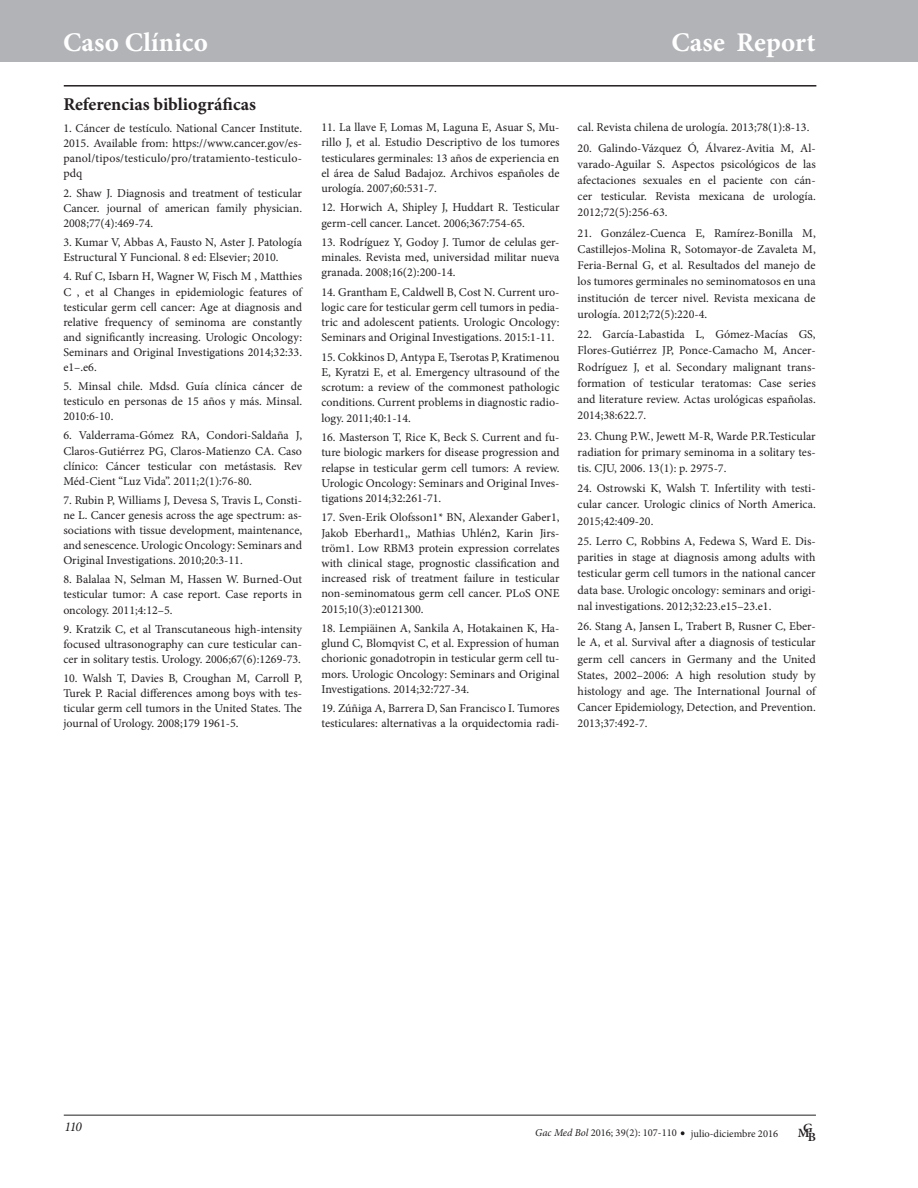
<style>
.page{position:relative;width:918px;height:1188px;background:#fff}
.page>*{position:absolute;margin:0;border:0;box-sizing:border-box;transform-origin:0 0}
.t1{font:700 27px "Minion Pro";letter-spacing:.005em;color:#fff}
.t2{font:700 18px "Minion Pro";color:#231f20}
.t3{font:italic 13.5px "Minion Pro";color:#231f20}
.t4{font:600 12.6px "Minion Pro";color:#231f20;scale:1.05 1}
.t5{font:12px/15.1px "Minion Pro";color:#231f20;text-align:justify}
.t6{font:10.5px "Minion Pro";color:#231f20}
.s1{font-style:italic}
</style>
<div class="page">
<div style="left:0;top:1px;width:918px;height:61px;background:#b2b3b7"></div>
<hr style="left:64px;top:1115px;width:752px;height:1px;background:#231f20">
<hr style="left:64px;top:85px;width:752px;height:2px;background:#231f20">
<svg style="left:681px;top:1131px;width:4px;height:4px"></svg>
<h1 class="t1" style="left:63px;top:23px;width:146px">Caso Clínico</h1>
<h1 class="t1" style="left:671px;top:23px;width:146px">Case Report</h1>
<p class="t2" style="left:63px;top:91px;width:194px">Referencias bibliográficas</p>
<p class="t5" style="left:63px;top:121px;width:240px">1. Cáncer de testículo. National Cancer Institute.<br>2015. Available from: https://www.cancer.gov/es&shy;panol/tipos/testiculo/pro/tratamiento-testiculo&shy;pdq</p>
<p class="t5" style="left:63px;top:185px;width:240px">2. Shaw J. Diagnosis and treatment of testicular Cancer. journal of american family physician.<br>2008;77(4):469-74.</p>
<p class="t5" style="left:63px;top:235px;width:240px">3. Kumar V, Abbas A, Fausto N, Aster J. Patología<br>Estructural Y Funcional. 8 ed: Elsevier; 2010.</p>
<p class="t5" style="left:63px;top:269px;width:240px">4. Ruf C, Isbarn H, Wagner W, Fisch M , Matthies C , et al Changes in epidemiologic features of testicular germ cell cancer: Age at diagnosis and relative frequency of seminoma are constantly and significantly increasing. Urologic Oncology:<br>Seminars and Original Investigations 2014;32:33. e1–.e6.</p>
<p class="t5" style="left:63px;top:379px;width:240px">5. Minsal chile. Mdsd. Guía clínica cáncer de testiculo en personas de 15 años y más. Minsal.<br>2010:6-10.</p>
<p class="t5" style="left:63px;top:428px;width:240px">6. Valderrama-Gómez RA, Condori-Saldaña J, Claros-Gutiérrez PG, Claros-Matienzo CA. Caso clínico: Cáncer testicular con metástasis. Rev Méd-Cient “Luz Vida”. 2011;2(1):76-80.</p>
<p class="t5" style="left:63px;top:493px;width:240px">7. Rubin P, Williams J, Devesa S, Travis L, Consti&shy;ne L. Cancer genesis across the age spectrum: as&shy;sociations with tissue development, maintenance, and senescence. Urologic Oncology: Seminars and Original Investigations. 2010;20:3-11.</p>
<p class="t5" style="left:63px;top:572px;width:240px">8. Balalaa N, Selman M, Hassen W. Burned-Out testicular tumor: A case report. Case reports in oncology. 2011;4:12–5.</p>
<p class="t5" style="left:63px;top:622px;width:240px">9. Kratzik C, et al Transcutaneous high-intensity focused ultrasonography can cure testicular can&shy;cer in solitary testis. Urology. 2006;67(6):1269-73.</p>
<p class="t5" style="left:63px;top:671px;width:240px">10. Walsh T, Davies B, Croughan M, Carroll P, Turek P. Racial differences among boys with tes&shy;ticular germ cell tumors in the United States. The journal of Urology. 2008;179 1961-5.</p>
<p class="t5" style="left:321px;top:120px;width:240px">11. La llave F, Lomas M, Laguna E, Asuar S, Mu&shy;rillo J, et al. Estudio Descriptivo de los tumores testiculares germinales: 13 años de experiencia en el área de Salud Badajoz. Archivos españoles de urología. 2007;60:531-7.</p>
<p class="t5" style="left:321px;top:200px;width:240px">12. Horwich A, Shipley J, Huddart R. Testicular germ-cell cancer. Lancet. 2006;367:754-65.</p>
<p class="t5" style="left:321px;top:235px;width:240px">13. Rodríguez Y, Godoy J. Tumor de celulas ger&shy;minales. Revista med, universidad militar nueva granada. 2008;16(2):200-14.</p>
<p class="t5" style="left:321px;top:285px;width:240px">14. Grantham E, Caldwell B, Cost N. Current uro&shy;logic care for testicular germ cell tumors in pedia&shy;tric and adolescent patients. Urologic Oncology:<br>Seminars and Original Investigations. 2015:1-11.</p>
<p class="t5" style="left:321px;top:350px;width:240px">15. Cokkinos D, Antypa E, Tserotas P, Kratimenou E, Kyratzi E, et al. Emergency ultrasound of the scrotum: a review of the commonest pathologic conditions. Current problems in diagnostic radio&shy;logy. 2011;40:1-14.</p>
<p class="t5" style="left:321px;top:430px;width:240px">16. Masterson T, Rice K, Beck S. Current and fu&shy;ture biologic markers for disease progression and relapse in testicular germ cell tumors: A review.<br>Urologic Oncology: Seminars and Original Inves&shy;tigations 2014;32:261-71.</p>
<p class="t5" style="left:321px;top:510px;width:240px">17. Sven-Erik Olofsson1* BN, Alexander Gaber1, Jakob Eberhard1,, Mathias Uhlén2, Karin Jirs&shy;tröm1. Low RBM3 protein expression correlates with clinical stage, prognostic classification and increased risk of treatment failure in testicular non-seminomatous germ cell cancer. PLoS ONE 2015;10(3):e0121300.</p>
<p class="t5" style="left:321px;top:621px;width:240px">18. Lempiäinen A, Sankila A, Hotakainen K, Ha&shy;glund C, Blomqvist C, et al. Expression of human chorionic gonadotropin in testicular germ cell tu&shy;mors. Urologic Oncology: Seminars and Original Investigations. 2014;32:727-34.</p>
<p class="t5" style="left:321px;top:701px;width:240px">19. Zúñiga A, Barrera D, San Francisco I. Tumores testiculares: alternativas a la orquidectomia radi-</p>
<p class="t5" style="left:578px;top:120px;width:233px">cal. Revista chilena de urología. 2013;78(1):8-13.</p>
<p class="t5" style="left:578px;top:140px;width:240px;line-height:16.2px">20. Galindo-Vázquez Ó, Álvarez-Avitia M, Al&shy;varado-Aguilar S. Aspectos psicológicos de las afectaciones sexuales en el paciente con cán&shy;cer testicular. Revista mexicana de urología.<br>2012;72(5):256-63.</p>
<p class="t5" style="left:578px;top:225px;width:240px;line-height:16.2px">21. González-Cuenca E, Ramírez-Bonilla M, Castillejos-Molina R, Sotomayor-de Zavaleta M, Feria-Bernal G, et al. Resultados del manejo de los tumores germinales no seminomatosos en una institución de tercer nivel. Revista mexicana de urología. 2012;72(5):220-4.</p>
<p class="t5" style="left:578px;top:326px;width:240px;line-height:16.2px">22. García-Labastida L, Gómez-Macías GS, Flores-Gutiérrez JP, Ponce-Camacho M, Ancer-Rodríguez J, et al. Secondary malignant trans&shy;formation of testicular teratomas: Case series and literature review. Actas urológicas españolas.<br>2014;38:622.7.</p>
<p class="t5" style="left:578px;top:428px;width:240px;line-height:16.2px">23. Chung P.W., Jewett M-R, Warde P.R.Testicular radiation for primary seminoma in a solitary tes&shy;tis. CJU, 2006. 13(1): p. 2975-7.</p>
<p class="t5" style="left:578px;top:480px;width:240px;line-height:16.2px">24. Ostrowski K, Walsh T. Infertility with testi&shy;cular cancer. Urologic clinics of North America.<br>2015;42:409-20.</p>
<p class="t5" style="left:578px;top:533px;width:240px;line-height:16.2px">25. Lerro C, Robbins A, Fedewa S, Ward E. Dis&shy;parities in stage at diagnosis among adults with testicular germ cell tumors in the national cancer data base. Urologic oncology: seminars and origi&shy;nal investigations. 2012;32:23.e15–23.e1.</p>
<p class="t5" style="left:578px;top:618px;width:240px;line-height:16.2px">26. Stang A, Jansen L, Trabert B, Rusner C, Eber&shy;le A, et al. Survival after a diagnosis of testicular germ cell cancers in Germany and the United States, 2002–2006: A high resolution study by histology and age. The International Journal of Cancer Epidemiology, Detection, and Prevention.<br>2013;37:492-7.</p>
<p class="t3" style="left:64px;top:1118px;width:19px">110</p>
<p class="t4" style="left:798px;top:1122px;width:16px">MG</p>
<p class="t6" style="left:535px;top:1126px;width:143px"><span class="s1">Gac Med Bol</span> 2016; 39(2): 107-110</p>
<p class="t6" style="left:691px;top:1126px;width:89px">julio-diciembre 2016</p>
<p class="t4" style="left:808px;top:1129px;width:9px">B</p>
</div>
